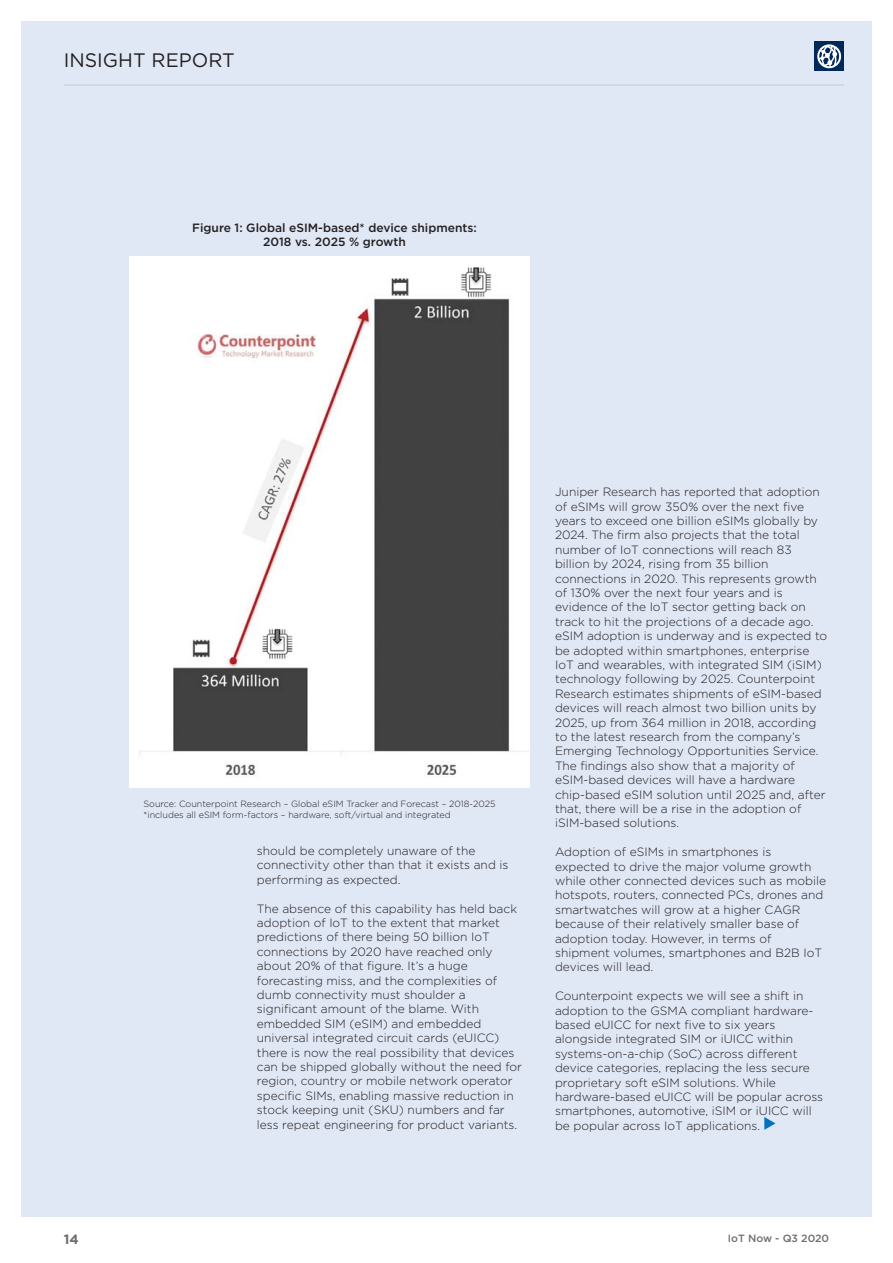
<style>
.page{position:relative;width:893px;height:1263px;background:#fff}
.page>*{position:absolute;margin:0;border:0;box-sizing:border-box;transform-origin:0 0}
.t1{font:19.5px "Gotham";color:#231f20}
.t2{font:700 13.5px "Gotham";color:#6d6e70}
.t3{font:300 12px/14.4px "Gotham";color:#231f20}
.t4{font:500 12px/14.4px "Gotham";color:#231f20;text-align:center}
.t5{font:500 10.5px "Gotham";color:#6d6e70}
.t6{font:300 9px/10.8px "Gotham";color:#231f20}
</style>
<div class="page">
<div style="left:21px;top:21px;width:851px;height:1195px;background:#e0e7f5"></div>
<div style="left:129px;top:256px;width:401px;height:531px;background:#fff"></div>
<img style="left:139px;top:267px;width:391px;height:509px">
<hr style="left:64px;top:85px;width:780px;height:1px;background:#cac8c6">
<div style="left:814px;top:41px;width:30px;height:30px;background:#002959"></div>
<svg style="left:817px;top:44px;width:24px;height:24px"></svg>
<h1 class="t1" style="left:64px;top:53px;width:173px">INSIGHT REPORT</h1>
<p class="t4" style="left:192px;top:221px;width:286px">Figure 1: Global eSIM-based* device shipments:<br>2018 vs. 2025 % growth</p>
<p class="t6" style="left:144px;top:799px;width:354px">Source: Counterpoint Research – Global eSIM Tracker and Forecast – 2018-2025 *includes all eSIM form-factors – hardware, soft/virtual and integrated</p>
<p class="t3" style="left:257px;top:844px;width:253px">should be completely unaware of the connectivity other than that it exists and is performing as expected.</p>
<p class="t3" style="left:257px;top:902px;width:267px">The absence of this capability has held back adoption of IoT to the extent that market predictions of there being 50 billion IoT connections by 2020 have reached only about 20% of that figure. It’s a huge forecasting miss, and the complexities of dumb connectivity must shoulder a significant amount of the blame. With embedded SIM (eSIM) and embedded universal integrated circuit cards (eUICC) there is now the real possibility that devices can be shipped globally without the need for region, country or mobile network operator specific SIMs, enabling massive reduction in stock keeping unit (SKU) numbers and far less repeat engineering for product variants.</p>
<p class="t3" style="left:555px;top:486px;width:274px">Juniper Research has reported that adoption of eSIMs will grow 350% over the next five years to exceed one billion eSIMs globally by 2024. The firm also projects that the total number of IoT connections will reach 83 billion by 2024, rising from 35 billion connections in 2020. This represents growth of 130% over the next four years and is evidence of the IoT sector getting back on track to hit the projections of a decade ago. eSIM adoption is underway and is expected to be adopted within smartphones, enterprise IoT and wearables, with integrated SIM (iSIM) technology following by 2025. Counterpoint Research estimates shipments of eSIM-based devices will reach almost two billion units by 2025, up from 364 million in 2018, according to the latest research from the company’s Emerging Technology Opportunities Service.<br>The findings also show that a majority of eSIM-based devices will have a hardware chip-based eSIM solution until 2025 and, after that, there will be a rise in the adoption of iSIM-based solutions.</p>
<p class="t3" style="left:555px;top:846px;width:273px">Adoption of eSIMs in smartphones is expected to drive the major volume growth while other connected devices such as mobile hotspots, routers, connected PCs, drones and smartwatches will grow at a higher CAGR because of their relatively smaller base of adoption today. However, in terms of shipment volumes, smartphones and B2B IoT devices will lead.</p>
<p class="t3" style="left:555px;top:990px;width:270px">Counterpoint expects we will see a shift in adoption to the GSMA compliant hardware&shy;based eUICC for next five to six years alongside integrated SIM or iUICC within systems-on-a-chip (SoC) across different device categories, replacing the less secure proprietary soft eSIM solutions. While hardware-based eUICC will be popular across smartphones, automotive, iSIM or iUICC will be popular across IoT applications.</p>
<p class="t2" style="left:64px;top:1234px;width:16px">14</p>
<p class="t5" style="left:728px;top:1234px;width:103px">IoT Now - Q3 2020</p>
</div>
